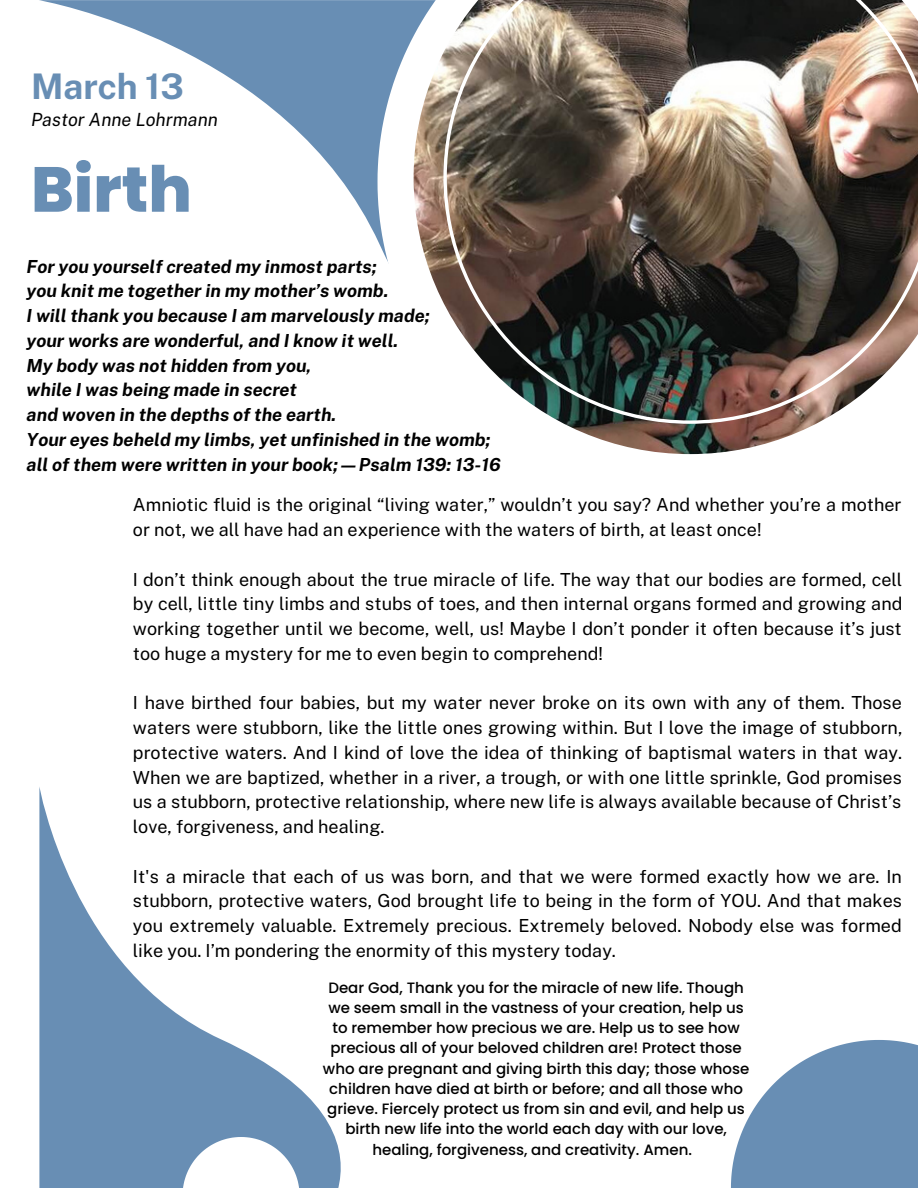
<style>
.page{position:relative;width:918px;height:1188px;background:#fff}
.page>*{position:absolute;margin:0;border:0;box-sizing:border-box;transform-origin:0 0}
.t1{font:800 63.45px "Poppins";color:#688eb4}
.t2{font:700 35.25px "Public Sans";color:#688eb4}
.t3{font:italic 18.15px "Public Sans";color:#000}
.t4{font:18px/24.8px "Public Sans";color:#000;text-align:justify}
.t5{font:italic 700 18px/24.8px "Public Sans";color:#000}
.t6{font:500 15px/20.2px "Poppins";color:#000;text-align:center}
</style>
<div class="page">
<svg style="left:39px;top:0;width:339px;height:241px"></svg>
<svg style="left:39px;top:787px;width:302px;height:401px"></svg>
<svg style="left:378px;top:0;width:318px;height:455px"></svg>
<img style="left:414px;top:0;width:402px;height:454px">
<img style="left:443px;top:0;width:475px;height:424px">
<svg style="left:183px;top:1137px;width:117px;height:51px"></svg>
<svg style="left:731px;top:1040px;width:187px;height:148px"></svg>
<h2 class="t2" style="left:31px;top:65px;width:154px">March 13</h2>
<p class="t3" style="left:31px;top:109px;width:189px">Pastor Anne Lohrmann</p>
<h1 class="t1" style="left:31px;top:145px;width:162px">Birth</h1>
<p class="t5" style="left:27px;top:254px;width:476px">For you yourself created my inmost parts;<br>you knit me together in my mother’s womb.<br>I will thank you because I am marvelously made;<br>your works are wonderful, and I know it well.<br>My body was not hidden from you,<br>while I was being made in secret<br>and woven in the depths of the earth.<br>Your eyes beheld my limbs, yet unfinished in the womb; all of them were written in your book;—Psalm 139: 13-16</p>
<p class="t4" style="left:133px;top:492px;width:770px">Amniotic fluid is the original “living water,” wouldn’t you say? And whether you’re a mother or not, we all have had an experience with the waters of birth, at least once!</p>
<p class="t4" style="left:133px;top:567px;width:771px">I don’t think enough about the true miracle of life. The way that our bodies are formed, cell by cell, little tiny limbs and stubs of toes, and then internal organs formed and growing and working together until we become, well, us! Maybe I don’t ponder it often because it’s just too huge a mystery for me to even begin to comprehend!</p>
<p class="t4" style="left:133px;top:690px;width:771px">I have birthed four babies, but my water never broke on its own with any of them. Those waters were stubborn, like the little ones growing within. But I love the image of stubborn, protective waters. And I kind of love the idea of thinking of baptismal waters in that way.<br>When we are baptized, whether in a river, a trough, or with one little sprinkle, God promises us a stubborn, protective relationship, where new life is always available because of Christ’s love, forgiveness, and healing.</p>
<p class="t4" style="left:133px;top:864px;width:771px">It's a miracle that each of us was born, and that we were formed exactly how we are. In stubborn, protective waters, God brought life to being in the form of YOU. And that makes you extremely valuable. Extremely precious. Extremely beloved. Nobody else was formed like you. I’m pondering the enormity of this mystery today.</p>
<p class="t6" style="left:323px;top:977px;width:428px">Dear God, Thank you for the miracle of new life. Though we seem small in the vastness of your creation, help us to remember how precious we are. Help us to see how precious all of your beloved children are! Protect those who are pregnant and giving birth this day; those whose children have died at birth or before; and all those who grieve. Fiercely protect us from sin and evil, and help us birth new life into the world each day with our love, healing, forgiveness, and creativity. Amen.</p>
</div>
